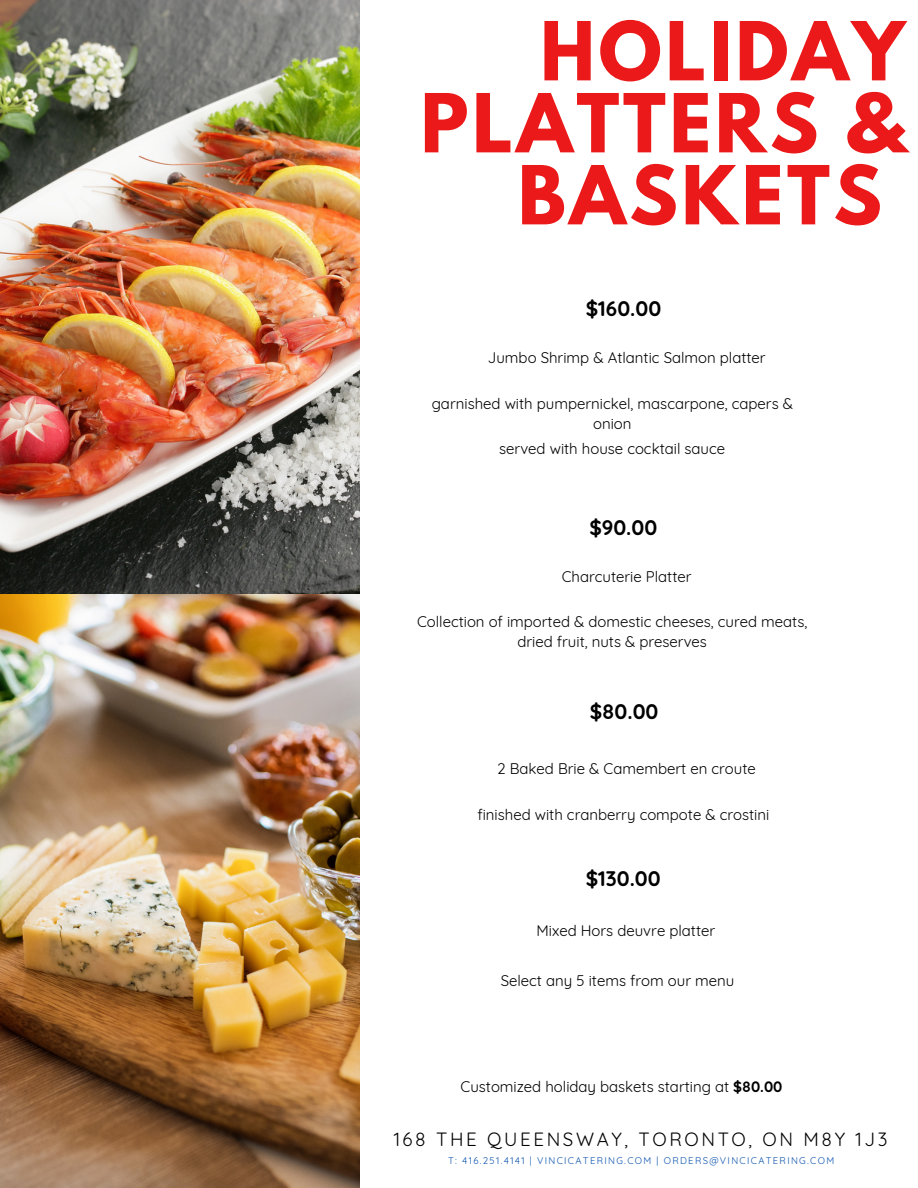
<style>
.page{position:relative;width:918px;height:1188px;background:#fff}
.page>*{position:absolute;margin:0;border:0;box-sizing:border-box;transform-origin:0 0}
.t1{font:700 72px/72px "League Spartan";letter-spacing:.05em;color:#eb1919}
.t2{font:700 21px "Quicksand";color:#000101}
.t3{font:18.75px "Quicksand";letter-spacing:.14em;color:#000101}
.t4{font:15px/20.2px "Quicksand";color:#000101;text-align:center}
.t5{font:9.45px "Quicksand";letter-spacing:.14em;color:#0b53ae}
.s1{font-weight:700}
</style>
<div class="page">
<img style="left:0;top:0;width:360px;height:1188px">
<p class="t1" style="left:540px;top:25px;width:367px">HOLIDAY</p>
<p class="t1" style="left:518px;top:97px;width:389px;text-indent:-97px">PLATTERS &amp;<br>BASKETS</p>
<p class="t2" style="left:586px;top:295px;width:77px">$160.00</p>
<p class="t4" style="left:488px;top:347px;width:279px">Jumbo Shrimp &amp; Atlantic Salmon platter</p>
<p class="t4" style="left:432px;top:393px;width:363px">garnished with pumpernickel, mascarpone, capers &amp; onion</p>
<p class="t4" style="left:499px;top:438px;width:227px">served with house cocktail sauce</p>
<p class="t2" style="left:589px;top:514px;width:69px">$90.00</p>
<p class="t4" style="left:562px;top:566px;width:131px">Charcuterie Platter</p>
<p class="t4" style="left:417px;top:611px;width:392px">Collection of imported &amp; domestic cheeses, cured meats, dried fruit, nuts &amp; preserves</p>
<p class="t2" style="left:590px;top:698px;width:70px">$80.00</p>
<p class="t4" style="left:497px;top:758px;width:260px">2 Baked Brie &amp; Camembert en croute</p>
<p class="t4" style="left:477px;top:804px;width:293px">finished with cranberry compote &amp; crostini</p>
<p class="t2" style="left:586px;top:865px;width:77px">$130.00</p>
<p class="t4" style="left:536px;top:921px;width:180px">Mixed Hors deuvre platter</p>
<p class="t4" style="left:501px;top:970px;width:235px">Select any 5 items from our menu</p>
<p class="t4" style="left:461px;top:1076px;width:323px">Customized holiday baskets starting at <span class="s1">$80.00</span></p>
<p class="t3" style="left:394px;top:1127px;width:495px">168 THE QUEENSWAY, TORONTO, ON M8Y 1J3</p>
<p class="t5" style="left:448px;top:1155px;width:388px">T: 416.251.4141 | VINCICATERING.COM | ORDERS@VINCICATERING.COM</p>
</div>
